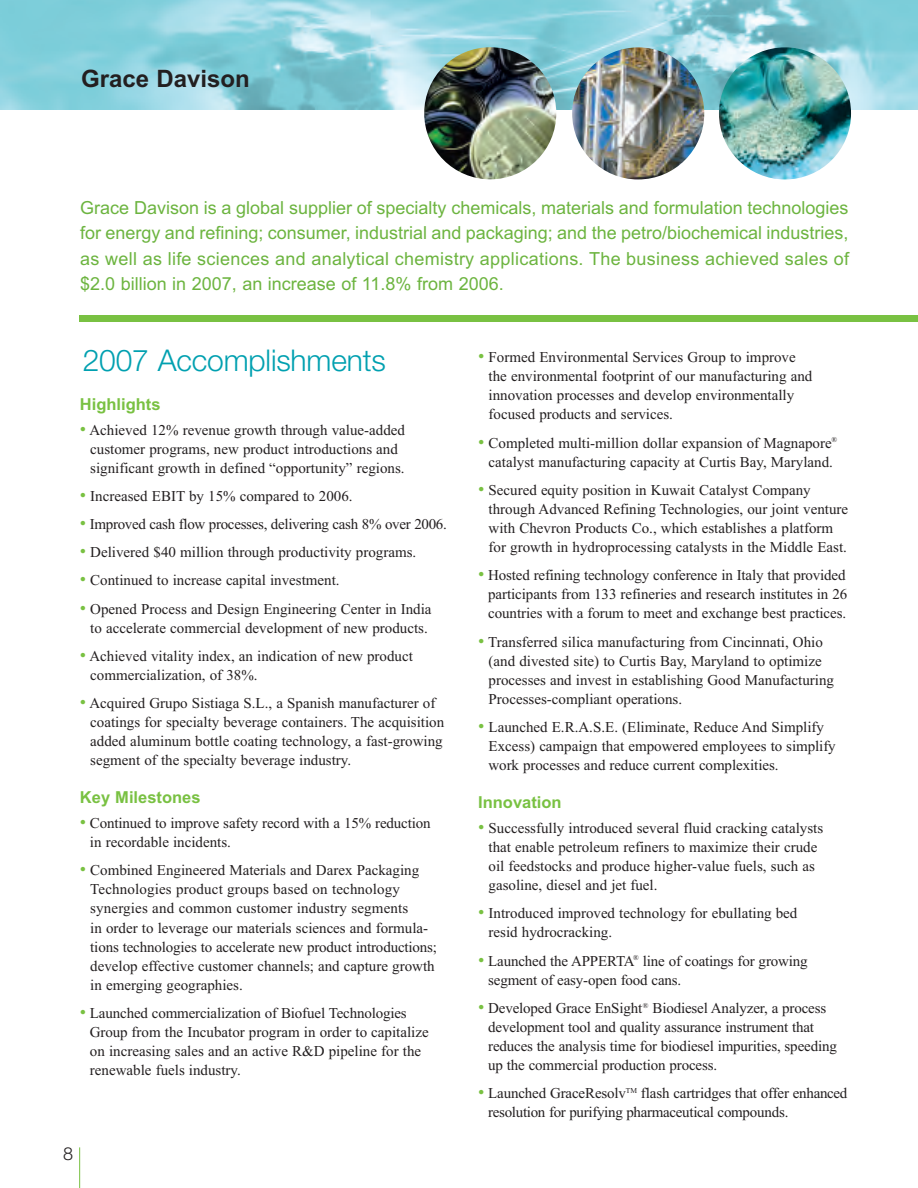
<style>
.page{position:relative;width:918px;height:1188px;background:#fff}
.page>*{position:absolute;margin:0;border:0;box-sizing:border-box;transform-origin:0 0}
.t1{font:300 30px "Helvetica Neue";letter-spacing:-.005em;color:#00a0b0}
.t2{font:700 24px "Arial";color:#231f20}
.t3{font:18px/25.5px "Arial";color:#6cb43f;text-align:justify}
.t4{font:300 18px "Helvetica Neue";color:#231f20}
.t5{font:700 16.5px "Arial";color:#79c142}
.t6{font:15px/19.2px "Times New Roman";color:#231f20}
.t7{font:15px/19.2px "Times New Roman";letter-spacing:-.02em;color:#231f20}
.s1{font-size:18px;color:#79c142}
</style>
<div class="page">
<img style="left:0;top:0;width:918px;height:109px">
<div style="left:80px;top:315px;width:838px;height:7px;background:#79c142"></div>
<hr style="left:79px;top:1147px;width:1px;height:41px;background:#79c142">
<img style="left:424px;top:47px;width:132px;height:132px">
<img style="left:719px;top:47px;width:132px;height:132px">
<img style="left:572px;top:47px;width:132px;height:132px">
<h2 class="t2" style="left:81px;top:65px;width:170px">Grace Davison</h2>
<p class="t3" style="left:80px;top:195px;width:770px">Grace Davison is a global supplier of specialty chemicals, materials and formulation technologies for energy and refining; consumer, industrial and packaging; and the petro/biochemical industries, as well as life sciences and analytical chemistry applications. The business achieved sales of $2.0 billion in 2007, an increase of 11.8% from 2006.</p>
<h1 class="t1" style="left:83px;top:349px;width:305px">2007 Accomplishments</h1>
<p class="t5" style="left:80px;top:394px;width:82px">Highlights</p>
<p class="t6" style="left:90px;top:420px;width:316px;text-indent:-10px"><span class="s1">•</span> Achieved 12% revenue growth through value-added customer programs, new product introductions and significant growth in defined “opportunity” regions.</p>
<p class="t6" style="left:80px;top:486px;width:274px"><span class="s1">•</span> Increased EBIT by 15% compared to 2006.</p>
<p class="t7" style="left:80px;top:514px;width:368px"><span class="s1">•</span> Improved cash flow processes, delivering cash 8% over 2006.</p>
<p class="t6" style="left:80px;top:543px;width:338px"><span class="s1">•</span> Delivered $40 million through productivity programs.</p>
<p class="t6" style="left:80px;top:571px;width:261px"><span class="s1">•</span> Continued to increase capital investment.</p>
<p class="t6" style="left:80px;top:599px;width:353px;text-align:center"><span class="s1">•</span> Opened Process and Design Engineering Center in India to accelerate commercial development of new products.</p>
<p class="t6" style="left:90px;top:646px;width:324px;text-indent:-10px"><span class="s1">•</span> Achieved vitality index, an indication of new product commercialization, of 38%.</p>
<p class="t6" style="left:90px;top:693px;width:355px;text-indent:-10px"><span class="s1">•</span> Acquired Grupo Sistiaga S.L., a Spanish manufacturer of coatings for specialty beverage containers. The acquisition added aluminum bottle coating technology, a fast-growing segment of the specialty beverage industry.</p>
<p class="t5" style="left:80px;top:787px;width:122px">Key Milestones</p>
<p class="t6" style="left:90px;top:813px;width:342px;text-indent:-10px"><span class="s1">•</span> Continued to improve safety record with a 15% reduction in recordable incidents.</p>
<p class="t6" style="left:90px;top:860px;width:348px;text-indent:-10px"><span class="s1">•</span> Combined Engineered Materials and Darex Packaging Technologies product groups based on technology synergies and common customer industry segments<br>in order to leverage our materials sciences and formula&shy;tions technologies to accelerate new product introductions; develop effective customer channels; and capture growth in emerging geographies.</p>
<p class="t6" style="left:90px;top:1003px;width:340px;text-indent:-10px"><span class="s1">•</span> Launched commercialization of Biofuel Technologies Group from the Incubator program in order to capitalize on increasing sales and an active R&amp;D pipeline for the renewable fuels industry.</p>
<p class="t4" style="left:63px;top:1147px;width:12px">8</p>
<p class="t6" style="left:489px;top:347px;width:325px;text-indent:-10px"><span class="s1">•</span> Formed Environmental Services Group to improve the environmental footprint of our manufacturing and innovation processes and develop environmentally focused products and services.</p>
<p class="t6" style="left:478px;top:433px;width:361px;text-align:center"><span class="s1">•</span> Completed multi-million dollar expansion of Magnapore<sup>® </sup>catalyst manufacturing capacity at Curtis Bay, Maryland.</p>
<p class="t6" style="left:489px;top:480px;width:361px;text-indent:-10px"><span class="s1">•</span> Secured equity position in Kuwait Catalyst Company through Advanced Refining Technologies, our joint venture with Chevron Products Co., which establishes a platform for growth in hydroprocessing catalysts in the Middle East.</p>
<p class="t6" style="left:488px;top:565px;width:361px;text-align:justify;text-indent:-10px"><span class="s1">•</span> Hosted refining technology conference in Italy that provided participants from 133 refineries and research institutes in 26 countries with a forum to meet and exchange best practices.</p>
<p class="t6" style="left:489px;top:632px;width:347px;text-indent:-10px"><span class="s1">•</span> Transferred silica manufacturing from Cincinnati, Ohio (and divested site) to Curtis Bay, Maryland to optimize processes and invest in establishing Good Manufacturing Processes-compliant operations.</p>
<p class="t6" style="left:489px;top:717px;width:349px;text-indent:-10px"><span class="s1">•</span> Launched E.R.A.S.E. (Eliminate, Reduce And Simplify<br>Excess) campaign that empowered employees to simplify work processes and reduce current complexities.</p>
<p class="t5" style="left:478px;top:792px;width:85px">Innovation</p>
<p class="t6" style="left:489px;top:818px;width:336px;text-indent:-10px"><span class="s1">•</span> Successfully introduced several fluid cracking catalysts that enable petroleum refiners to maximize their crude oil feedstocks and produce higher-value fuels, such as gasoline, diesel and jet fuel.</p>
<p class="t6" style="left:489px;top:904px;width:310px;text-indent:-10px"><span class="s1">•</span> Introduced improved technology for ebullating bed resid hydrocracking.</p>
<p class="t6" style="left:488px;top:951px;width:321px;text-indent:-10px"><span class="s1">•</span> Launched the APPERTA<sup>®</sup> line of coatings for growing segment of easy-open food cans.</p>
<p class="t6" style="left:488px;top:998px;width:350px;text-indent:-10px"><span class="s1">•</span> Developed Grace EnSight<sup>®</sup> Biodiesel Analyzer, a process development tool and quality assurance instrument that reduces the analysis time for biodiesel impurities, speeding up the commercial production process.</p>
<p class="t7" style="left:488px;top:1083px;width:361px;text-indent:-10px"><span class="s1">•</span> Launched GraceResolv<sup>TM</sup> flash cartridges that offer enhanced resolution for purifying pharmaceutical compounds.</p>
</div>
